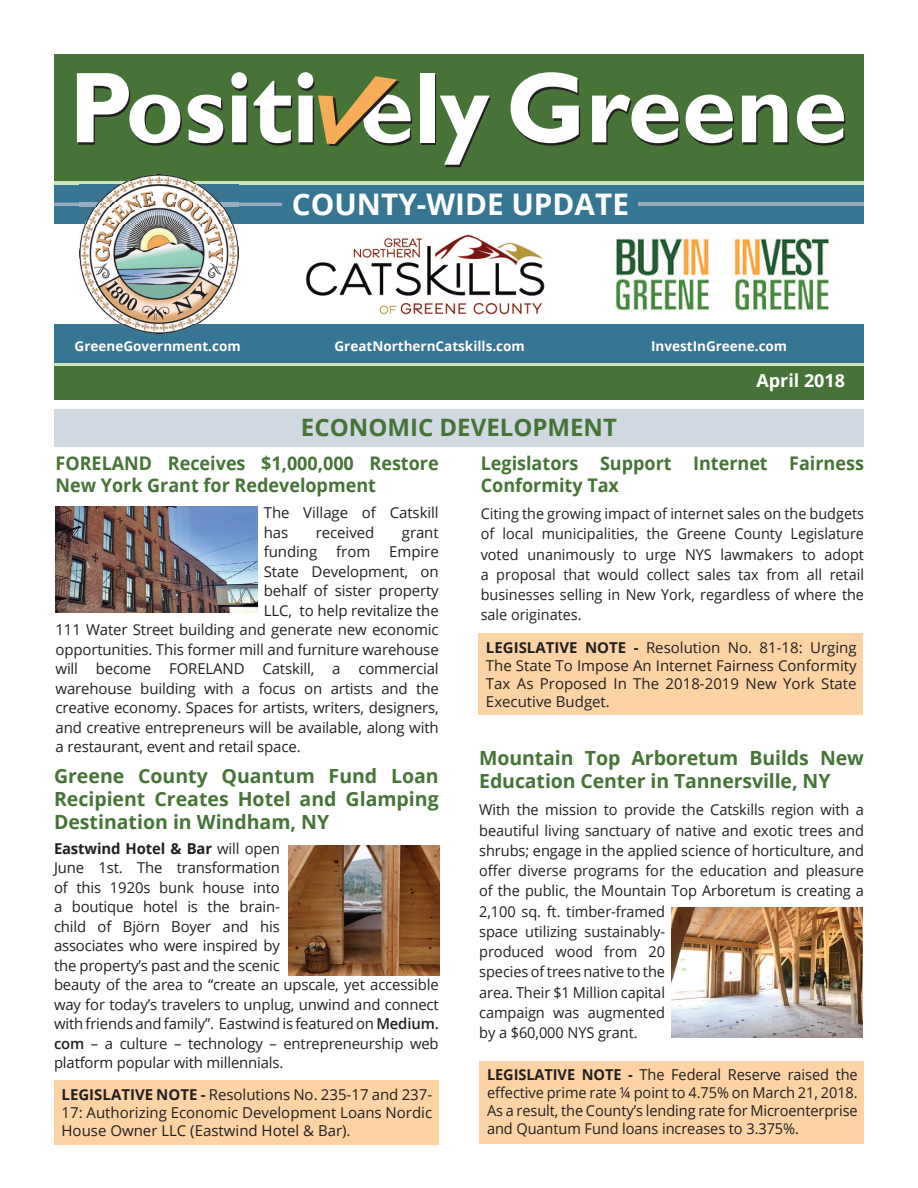
<style>
.page{position:relative;width:918px;height:1188px;background:#fff}
.page>*{position:absolute;margin:0;border:0;box-sizing:border-box;transform-origin:0 0}
.t1{font:700 29.7px "Open Sans";color:#fff}
.t2{font:700 24px "Open Sans";color:#457436}
.t3{font:700 19.5px/23.4px "Open Sans";letter-spacing:-.005em;color:#457436;text-align:justify}
.t4{font:700 18.75px/22.5px "Open Sans";color:#457436;scale:.96 1}
.t5{font:700 18px "Open Sans";color:#fff}
.t6{font:15px/19.5px "Open Sans";letter-spacing:-.01em;color:#231f20}
.t7{font:15px/20.2px "Open Sans";letter-spacing:-.01em;color:#231f20;text-align:justify;scale:.96 1}
.t8{font:700 13.5px "Open Sans";color:#fff}
.s1{font-weight:700}
.s2{font-weight:600}
</style>
<div class="page">
<div style="left:54px;top:358px;width:810px;height:25px;background:#cde5bf"></div>
<div style="left:54px;top:167px;width:810px;height:24px;background:#cde5bf"></div>
<div style="left:54px;top:185px;width:810px;height:38px;background:#377693"></div>
<div style="left:54px;top:324px;width:810px;height:39px;background:#377693"></div>
<div style="left:54px;top:54px;width:810px;height:127px;background:#457436"></div>
<img style="left:616px;top:238px;width:213px;height:75px">
<img style="left:306px;top:234px;width:239px;height:81px">
<hr style="left:638px;top:203px;width:226px;height:3px;background:#98acbf">
<hr style="left:54px;top:203px;width:26px;height:3px;background:#98acbf">
<hr style="left:238px;top:203px;width:44px;height:3px;background:#98acbf">
<img style="left:80px;top:175px;width:158px;height:158px">
<svg style="left:421px;top:76px;width:15px;height:69px"></svg>
<svg style="left:77px;top:73px;width:105px;height:73px"></svg>
<svg style="left:188px;top:95px;width:37px;height:51px"></svg>
<svg style="left:231px;top:72px;width:17px;height:73px"></svg>
<svg style="left:254px;top:81px;width:38px;height:65px"></svg>
<div style="left:420px;top:73px;width:14px;height:69px;background:#fff"></div>
<svg style="left:440px;top:96px;width:51px;height:71px"></svg>
<svg style="left:511px;top:72px;width:69px;height:74px"></svg>
<svg style="left:592px;top:95px;width:88px;height:51px"></svg>
<svg style="left:686px;top:95px;width:48px;height:51px"></svg>
<svg style="left:742px;top:95px;width:47px;height:50px"></svg>
<svg style="left:797px;top:95px;width:49px;height:51px"></svg>
<svg style="left:298px;top:72px;width:114px;height:74px"></svg>
<div style="left:54px;top:366px;width:810px;height:34px;background:#457436"></div>
<div style="left:54px;top:409px;width:810px;height:37px;background:#d0d9e1"></div>
<div style="left:480px;top:1062px;width:384px;height:82px;background:#fcd3a4"></div>
<div style="left:478px;top:633px;width:385px;height:82px;background:#fcd3a4"></div>
<img style="left:289px;top:845px;width:150px;height:130px">
<img style="left:672px;top:908px;width:191px;height:129px">
<img style="left:56px;top:506px;width:201px;height:106px">
<div style="left:54px;top:1080px;width:384px;height:64px;background:#fcd3a4"></div>
<h1 class="t1" style="left:292px;top:184px;width:339px">COUNTY-WIDE UPDATE</h1>
<p class="t8" style="left:75px;top:337px;width:168px">GreeneGovernment.com</p>
<p class="t8" style="left:334px;top:337px;width:192px">GreatNorthernCatskills.com</p>
<p class="t8" style="left:651px;top:337px;width:138px">InvestInGreene.com</p>
<p class="t5" style="left:756px;top:368px;width:90px">April 2018</p>
<h2 class="t2" style="left:301px;top:411px;width:318px">ECONOMIC DEVELOPMENT</h2>
<p class="t4" style="left:56px;top:451px;width:401px">FORELAND Receives $1,000,000 Restore<br>New York Grant for Redevelopment</p>
<p class="t6" style="left:264px;top:503px;width:176px">The Village of Catskill has</p>
<p class="t4" style="left:481px;top:451px;width:401px">Legislators Support Internet Fairness<br>Conformity Tax</p>
<p class="t7" style="left:481px;top:503px;width:401px">Citing the growing impact of internet sales on the budgets of local municipalities, the Greene County Legislature voted unanimously to urge NYS lawmakers to adopt a proposal that would collect sales tax from all retail businesses selling in New York, regardless of where the sale originates.</p>
<p class="t6" style="left:316px;top:522px;width:60px">received</p>
<p class="t6" style="left:402px;top:522px;width:38px">grant</p>
<p class="t6" style="left:264px;top:542px;width:55px">funding</p>
<p class="t6" style="left:336px;top:542px;width:35px">from</p>
<p class="t6" style="left:389px;top:542px;width:51px">Empire</p>
<p class="t6" style="left:264px;top:561px;width:176px">State Development, on</p>
<p class="t6" style="left:264px;top:581px;width:176px">behalf of sister property</p>
<p class="t6" style="left:264px;top:600px;width:176px">LLC, to help revitalize the</p>
<p class="t6" style="left:56px;top:620px;width:385px">111 Water Street building and generate new economic</p>
<p class="t6" style="left:56px;top:639px;width:385px">opportunities. This former mill and furniture warehouse</p>
<p class="t6" style="left:56px;top:659px;width:385px">will become FORELAND Catskill, a commercial</p>
<p class="t6" style="left:56px;top:678px;width:385px">warehouse building with a focus on artists and the</p>
<p class="t6" style="left:56px;top:698px;width:385px">creative economy. Spaces for artists, writers, designers,</p>
<p class="t6" style="left:56px;top:717px;width:385px">and creative entrepreneurs will be available, along with</p>
<p class="t6" style="left:56px;top:737px;width:247px">a restaurant, event and retail space.</p>
<h3 class="t3" style="left:54px;top:763px;width:386px">Greene County Quantum Fund Loan Recipient Creates Hotel and Glamping Destination in Windham, NY</h3>
<p class="t6" style="left:54px;top:838px;width:386px"><span class="s1">Eastwind Hotel &amp; Bar</span> will open<br>June 1st. The transformation<br>of this 1920s bunk house into<br>a boutique hotel is the brain-<br>child of Björn Boyer and his<br>associates who were inspired by<br>the property’s past and the scenic<br>beauty of the area to “create an upscale, yet accessible way for today’s travelers to unplug, unwind and connect with friends and family”. Eastwind is featured on <span class="s2">Medium. com</span> – a culture – technology – entrepreneurship web platform popular with millennials.</p>
<p class="t6" style="left:486px;top:639px;width:372px;line-height:18px;text-align:justify"><span class="s1">LEGISLATIVE NOTE -</span> Resolution No. 81-18: Urging The State To Impose An Internet Fairness Conformity Tax As Proposed In The 2018-2019 New York State Executive Budget.</p>
<h3 class="t3" style="left:479px;top:746px;width:386px">Mountain Top Arboretum Builds New<br>Education Center in Tannersville, NY</h3>
<p class="t6" style="left:479px;top:799px;width:386px;line-height:20.2px">With the mission to provide the Catskills region with a beautiful living sanctuary of native and exotic trees and shrubs; engage in the applied science of horticulture, and offer diverse programs for the education and pleasure of the public, the Mountain Top Arboretum is creating a 2,100 sq. ft. timber-framed<br>space utilizing sustainably-<br>produced wood from 20<br>species of trees native to the<br>area. Their $1 Million capital<br>campaign was augmented<br>by a $60,000 NYS grant.</p>
<p class="t6" style="left:487px;top:1066px;width:372px;line-height:18px;text-align:justify"><span class="s1">LEGISLATIVE NOTE -</span> The Federal Reserve raised the effective prime rate ¼ point to 4.75% on March 21, 2018.<br>As a result, the County’s lending rate for Microenterprise and Quantum Fund loans increases to 3.375%.</p>
<p class="t6" style="left:62px;top:1085px;width:372px;line-height:18px;text-align:justify"><span class="s1">LEGISLATIVE NOTE -</span> Resolutions No. 235-17 and 237- 17: Authorizing Economic Development Loans Nordic House Owner LLC (Eastwind Hotel &amp; Bar).</p>
</div>
